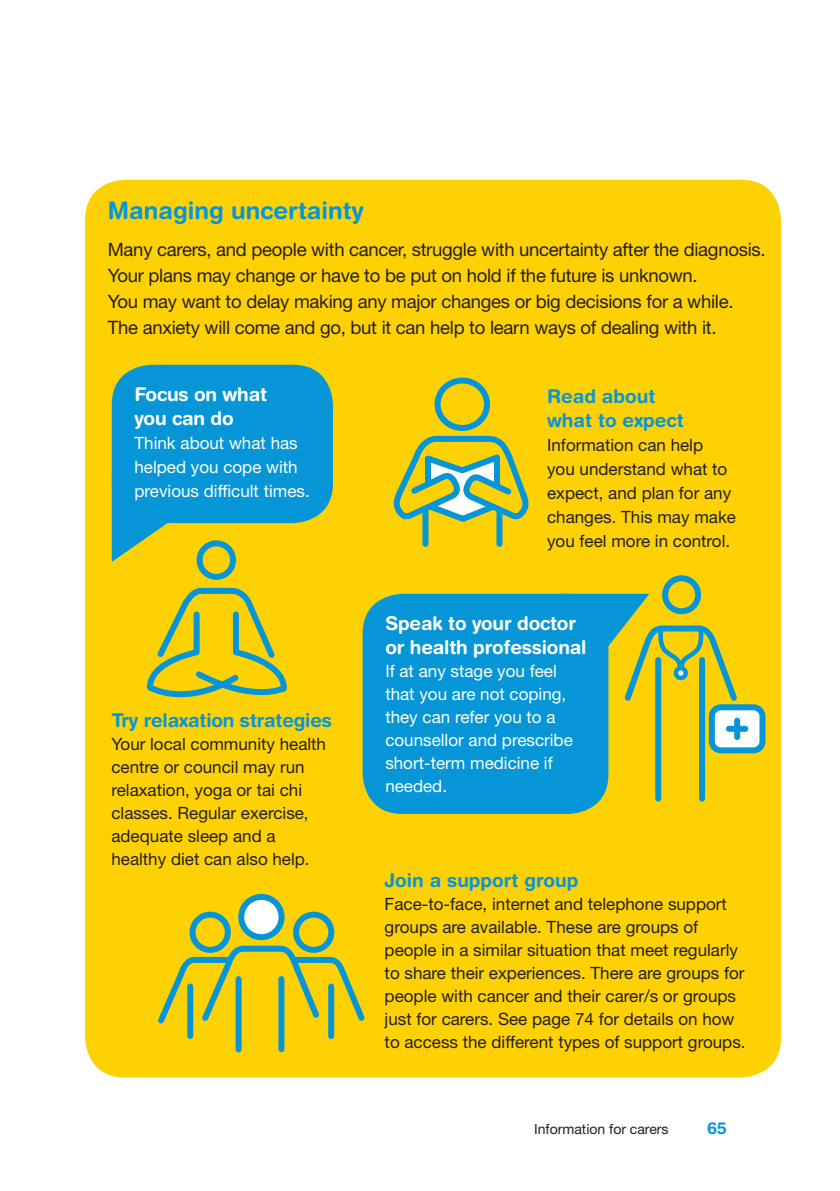
<style>
.page{position:relative;width:840px;height:1191px;background:#fff}
.page>*{position:absolute;margin:0;border:0;box-sizing:border-box;transform-origin:0 0}
._5__Box_Head{font:700 24px "Helvetica Rounded LT Std";color:#0696d7}
._5__Box_copy_BLACK_t{font:700 19px "Helvetica Rounded LT Std";color:#0696d7}
._5__Box_copy_BLACK_t-2{font:700 19px/24px "Helvetica Rounded LT Std";letter-spacing:-.01em;color:#fff}
._5__Box_copy_BLACK_t-3{font:18.4px/26px "Helvetica Neue LT Std";letter-spacing:-.015em;color:#231f20}
._5__Box_copy_BLACK_t-4{font:17px/23px "Helvetica Neue LT Std";color:#231f20}
._5__Box_copy_BLACK_t-5{font:17px/23px "Helvetica Neue LT Std";color:#fff}
.t1{font:700 16.4px "Helvetica Rounded LT Std";color:#0696d7}
.t2{font:14px "Helvetica Neue LT Std";color:#231f20}
</style>
<div class="page">
<div style="left:85px;top:180px;width:695px;height:897px;background:#fed105;border-radius:40px"></div>
<div style="left:293px;top:911px;width:41px;height:42px;border:6px solid #0696d7;border-radius:50%"></div>
<div style="left:328px;top:986px;width:6px;height:50px;background:#0696d7"></div>
<svg style="left:192px;top:914px;width:36px;height:36px"></svg>
<div style="left:189px;top:911px;width:42px;height:42px;border:6px solid #0696d7;border-radius:50%"></div>
<div style="left:187px;top:986px;width:6px;height:50px;background:#0696d7"></div>
<svg style="left:158px;top:942px;width:207px;height:86px"></svg>
<div style="left:241px;top:897px;width:40px;height:40px;background:#fff;border-radius:50%"></div>
<div style="left:238px;top:894px;width:46px;height:46px;border:6px solid #0696d7;border-radius:50%"></div>
<div style="left:235px;top:979px;width:6px;height:70px;background:#0696d7"></div>
<div style="left:278px;top:979px;width:6px;height:70px;background:#0696d7"></div>
<div style="left:196px;top:540px;width:40px;height:40px;border:6px solid #0696d7;border-radius:50%"></div>
<svg style="left:147px;top:587px;width:140px;height:111px"></svg>
<div style="left:655px;top:660px;width:6px;height:138px;background:#0696d7"></div>
<svg style="left:699px;top:705px;width:5px;height:93px"></svg>
<div style="left:711px;top:707px;width:51px;height:43px;background:#fff;border-radius:9px"></div>
<div style="left:708px;top:704px;width:57px;height:49px;border:6px solid #0696d7;border-radius:9px"></div>
<svg style="left:726px;top:717px;width:21px;height:23px"></svg>
<div style="left:661px;top:575px;width:39px;height:39px;border:6px solid #0696d7;border-radius:50%"></div>
<div style="left:362px;top:594px;width:246px;height:220px;background:#0696d7;border-radius:40px"></div>
<svg style="left:575px;top:594px;width:166px;height:111px"></svg>
<div style="left:112px;top:365px;width:221px;height:158px;background:#0696d7;border-radius:40px"></div>
<svg style="left:112px;top:490px;width:61px;height:72px"></svg>
<div style="left:422px;top:510px;width:6px;height:34px;background:#0696d7"></div>
<div style="left:496px;top:510px;width:6px;height:34px;background:#0696d7"></div>
<div style="left:434px;top:377px;width:56px;height:54px;border:6px solid #0696d7;border-radius:50%"></div>
<svg style="left:393px;top:435px;width:136px;height:102px"></svg>
<p class="_5__Box_Head" style="left:108px;top:196px;width:257px">Managing uncertainty</p>
<p class="_5__Box_copy_BLACK_t-3" style="left:108px;top:236px;width:659px">Many carers, and people with cancer, struggle with uncertainty after the diagnosis.<br>Your plans may change or have to be put on hold if the future is unknown.<br>You may want to delay making any major changes or big decisions for a while.<br>The anxiety will come and go, but it can help to learn ways of dealing with it.</p>
<p class="_5__Box_copy_BLACK_t-2" style="left:134px;top:382px;width:134px">Focus on what</p>
<p class="_5__Box_copy_BLACK_t-2" style="left:134px;top:406px;width:101px">you can do</p>
<p class="_5__Box_copy_BLACK_t-5" style="left:134px;top:431px;width:177px;line-height:24px">Think about what has helped you cope with previous difficult times.</p>
<p class="_5__Box_copy_BLACK_t" style="left:111px;top:708px;width:222px">Try relaxation strategies</p>
<p class="_5__Box_copy_BLACK_t-4" style="left:111px;top:732px;width:216px">Your local community health centre or council may run relaxation, yoga or tai chi classes. Regular exercise, adequate sleep and a healthy diet can also help.</p>
<p class="_5__Box_copy_BLACK_t" style="left:546px;top:384px;width:110px">Read about</p>
<p class="_5__Box_copy_BLACK_t" style="left:546px;top:408px;width:138px">what to expect</p>
<p class="_5__Box_copy_BLACK_t-4" style="left:546px;top:432px;width:190px;line-height:24px">Information can help<br>you understand what to expect, and plan for any changes. This may make you feel more in control.</p>
<p class="_5__Box_copy_BLACK_t-2" style="left:385px;top:611px;width:202px">Speak to your doctor or health professional</p>
<p class="_5__Box_copy_BLACK_t-5" style="left:385px;top:659px;width:189px">If at any stage you feel that you are not coping, they can refer you to a counsellor and prescribe short-term medicine if needed.</p>
<p class="_5__Box_copy_BLACK_t" style="left:384px;top:869px;width:195px">Join a support group</p>
<p class="_5__Box_copy_BLACK_t-4" style="left:384px;top:892px;width:362px">Face-to-face, internet and telephone support groups are available. These are groups of people in a similar situation that meet regularly to share their experiences. There are groups for people with cancer and their carer/s or groups just for carers. See page 74 for details on how to access the different types of support groups.</p>
<p class="t2" style="left:534px;top:1120px;width:136px">Information for carers</p>
<p class="t1" style="left:706px;top:1118px;width:21px">65</p>
</div>
